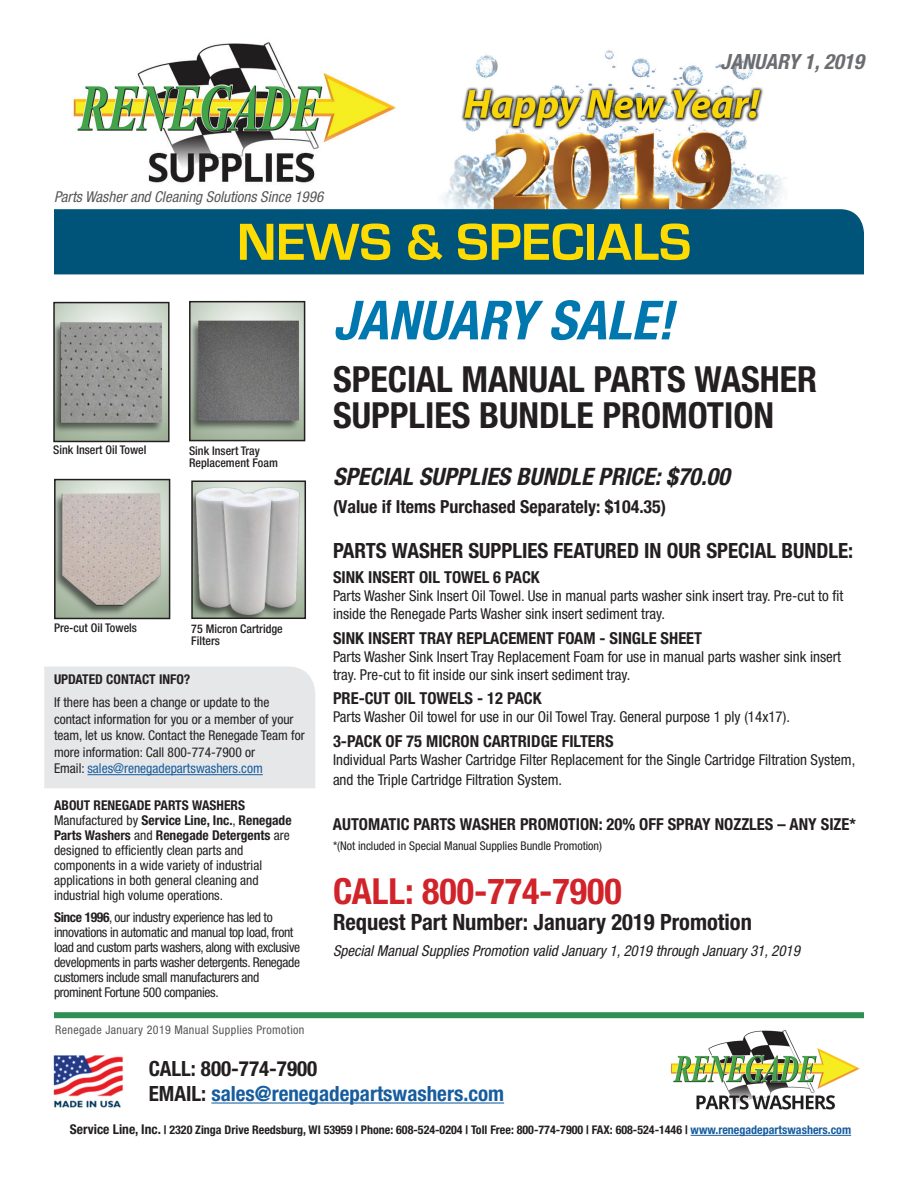
<style>
.page{position:relative;width:918px;height:1188px;background:#fff}
.page>*{position:absolute;margin:0;border:0;box-sizing:border-box;transform-origin:0 0}
.t1{font:700 54px "Eurostile";color:#ffdc01}
.t2{font:italic 700 condensed 54px "Helvetica Neue LT Std";color:#0077ae}
.t3{font:700 condensed 36px/36px "Helvetica Neue LT Std";color:#231f20}
.t4{font:700 condensed 36px "Helvetica Neue LT Std";color:#d1232a}
.t5{font:italic 700 condensed 24px "Helvetica Neue LT Std";color:#231f20}
.t6{font:700 condensed 22.5px "Helvetica Neue LT Std";color:#231f20}
.t7{font:700 condensed 21px/25.2px "Helvetica Neue LT Std";color:#175d9e}
.t8{font:700 condensed 21px "Helvetica Neue LT Std";color:#231f20}
.t9{font:italic 700 condensed 21px "Helvetica Neue LT Std";color:#6c6d70}
.t10{font:700 condensed 18px "Helvetica Neue LT Std";color:#231f20}
.t11{font:700 condensed 16.5px "Helvetica Neue LT Std";color:#231f20}
.t12{font:condensed 15px/18px "Helvetica Neue LT Std";color:#231f20}
.t13{font:italic condensed 15px "Helvetica Neue LT Std";color:#231f20}
.t14{font:italic condensed 15px "Helvetica Neue LT Std";color:#57585a}
.t15{font:condensed 13.5px/15px "Helvetica Neue LT Std";color:#231f20}
.t16{font:condensed 13.5px/15px "Helvetica Neue LT Std";letter-spacing:-.025em;color:#231f20}
.t17{font:700 condensed 13.5px "Helvetica Neue LT Std";color:#231f20}
.t18{font:700 condensed 12px "Helvetica Neue LT Std";color:#231f20}
.t19{font:500 condensed 12px/12px "Helvetica Neue LT Std";color:#231f20}
.t20{font:condensed 12px "Helvetica Neue LT Std";color:#231f20}
.t21{font:condensed 12px "Helvetica Neue LT Std";letter-spacing:.03em;color:#57585a}
.s1{color:#175d9e}
.s2{font-weight:700}
.s3{color:#231f20}
.s4{font-size:13.5px}
</style>
<div class="page">
<img style="left:442px;top:50px;width:344px;height:159px">
<div style="left:44px;top:667px;width:271px;height:121px;background:#e6e7e9"></div>
<div style="left:54px;top:209px;width:810px;height:65px;background:#00547a"></div>
<img style="left:192px;top:304px;width:110px;height:134px">
<div style="left:189px;top:301px;width:116px;height:140px;border:2px solid #231f20"></div>
<img style="left:56px;top:305px;width:111px;height:134px">
<div style="left:53px;top:302px;width:117px;height:140px;border:2px solid #231f20"></div>
<img style="left:57px;top:482px;width:110px;height:134px">
<div style="left:54px;top:479px;width:116px;height:140px;border:2px solid #231f20"></div>
<img style="left:194px;top:483px;width:109px;height:133px">
<div style="left:191px;top:480px;width:115px;height:139px;border:2px solid #231f20"></div>
<div style="left:54px;top:1012px;width:810px;height:6px;background:#2d8f51"></div>
<hr style="left:691px;top:1135px;width:160px;height:1px;background:#175d9e">
<img style="left:671px;top:1030px;width:189px;height:80px">
<img style="left:53px;top:1055px;width:70px;height:53px">
<hr style="left:211px;top:1102px;width:293px;height:2px;background:#175d9e">
<img style="left:73px;top:41px;width:323px;height:142px">
<hr style="left:87px;top:774px;width:176px;height:1px;background:#175d9e">
<h3 class="t9" style="left:721px;top:49px;width:145px">JANUARY 1, 2019</h3>
<p class="t14" style="left:54px;top:188px;width:271px">Parts Washer and Cleaning Solutions Since 1996</p>
<h1 class="t1" style="left:237px;top:213px;width:456px">NEWS &amp; SPECIALS</h1>
<p class="t19" style="left:53px;top:444px;width:95px">Sink Insert Oil Towel</p>
<p class="t19" style="left:189px;top:444px;width:90px">Sink Insert Tray<br>Replacement Foam</p>
<p class="t19" style="left:54px;top:622px;width:84px">Pre-cut Oil Towels</p>
<p class="t19" style="left:191px;top:623px;width:93px">75 Micron Cartridge<br>Filters</p>
<p class="t17" style="left:54px;top:671px;width:138px">UPDATED CONTACT INFO?</p>
<p class="t15" style="left:54px;top:694px;width:252px;line-height:16.5px">If there has been a change or update to the contact information for you or a member of your team, let us know. Contact the Renegade Team for more information: Call 800-774-7900 or<br>Email: <span class="s1">sales@renegadepartswashers.com</span></p>
<p class="t15" style="left:54px;top:798px;width:239px"><span class="s2">ABOUT RENEGADE PARTS WASHERS </span>Manufactured by <span class="s2">Service Line, Inc.</span>, <span class="s2">Renegade Parts Washers</span> and <span class="s2">Renegade Detergents</span> are designed to efficiently clean parts and components in a wide variety of industrial applications in both general cleaning and industrial high volume operations.</p>
<p class="t16" style="left:54px;top:910px;width:248px"><span class="s2">Since 1996</span>, our industry experience has led to innovations in automatic and manual top load, front load and custom parts washers, along with exclusive developments in parts washer detergents. Renegade customers include small manufacturers and prominent Fortune 500 companies.</p>
<p class="t21" style="left:55px;top:1023px;width:251px">Renegade January 2019 Manual Supplies Promotion</p>
<h1 class="t2" style="left:333px;top:288px;width:342px">JANUARY SALE!</h1>
<h2 class="t3" style="left:333px;top:361px;width:486px">SPECIAL MANUAL PARTS WASHER<br>SUPPLIES BUNDLE PROMOTION</h2>
<h3 class="t5" style="left:333px;top:462px;width:398px">SPECIAL SUPPLIES BUNDLE PRICE: $70.00</h3>
<p class="t10" style="left:333px;top:496px;width:335px">(Value if Items Purchased Separately: $104.35)</p>
<h3 class="t8" style="left:333px;top:538px;width:522px">PARTS WASHER SUPPLIES FEATURED IN OUR SPECIAL BUNDLE:</h3>
<p class="t11" style="left:333px;top:567px;width:208px">SINK INSERT OIL TOWEL 6 PACK</p>
<p class="t12" style="left:333px;top:587px;width:512px">Parts Washer Sink Insert Oil Towel. Use in manual parts washer sink insert tray. Pre-cut to fit inside the Renegade Parts Washer sink insert sediment tray.</p>
<p class="t11" style="left:333px;top:628px;width:371px">SINK INSERT TRAY REPLACEMENT FOAM - SINGLE SHEET</p>
<p class="t12" style="left:333px;top:647px;width:510px">Parts Washer Sink Insert Tray Replacement Foam for use in manual parts washer sink insert tray. Pre-cut to fit inside our sink insert sediment tray.</p>
<p class="t11" style="left:333px;top:689px;width:210px">PRE-CUT OIL TOWELS - 12 PACK</p>
<p class="t12" style="left:333px;top:708px;width:459px">Parts Washer Oil towel for use in our Oil Towel Tray. General purpose 1 ply (14x17).</p>
<p class="t11" style="left:333px;top:731px;width:282px">3-PACK OF 75 MICRON CARTRIDGE FILTERS</p>
<p class="t12" style="left:333px;top:750px;width:524px;line-height:19.5px">Individual Parts Washer Cartridge Filter Replacement for the Single Cartridge Filtration System, and the Triple Cartridge Filtration System.</p>
<p class="t11" style="left:333px;top:815px;width:524px">AUTOMATIC PARTS WASHER PROMOTION: 20% OFF SPRAY NOZZLES – ANY SIZE*</p>
<p class="t20" style="left:333px;top:839px;width:271px">*(Not included in Special Manual Supplies Bundle Promotion)</p>
<h2 class="t4" style="left:333px;top:869px;width:290px">CALL: 800-774-7900</h2>
<h3 class="t6" style="left:333px;top:909px;width:420px">Request Part Number: January 2019 Promotion</h3>
<p class="t13" style="left:333px;top:943px;width:468px">Special Manual Supplies Promotion valid January 1, 2019 through January 31, 2019</p>
<h3 class="t7" style="left:149px;top:1055px;width:357px"><span class="s3">CALL: 800-774-7900<br>EMAIL:</span> sales@renegadepartswashers.com</h3>
<p class="t18" style="left:70px;top:1123px;width:783px"><span class="s4">Service Line, Inc.</span> | 2320 Zinga Drive Reedsburg, WI 53959 | Phone: 608-524-0204 | Toll Free: 800-774-7900 | FAX: 608-524-1446 | <span class="s1">www.renegadepartswashers.com</span></p>
</div>
